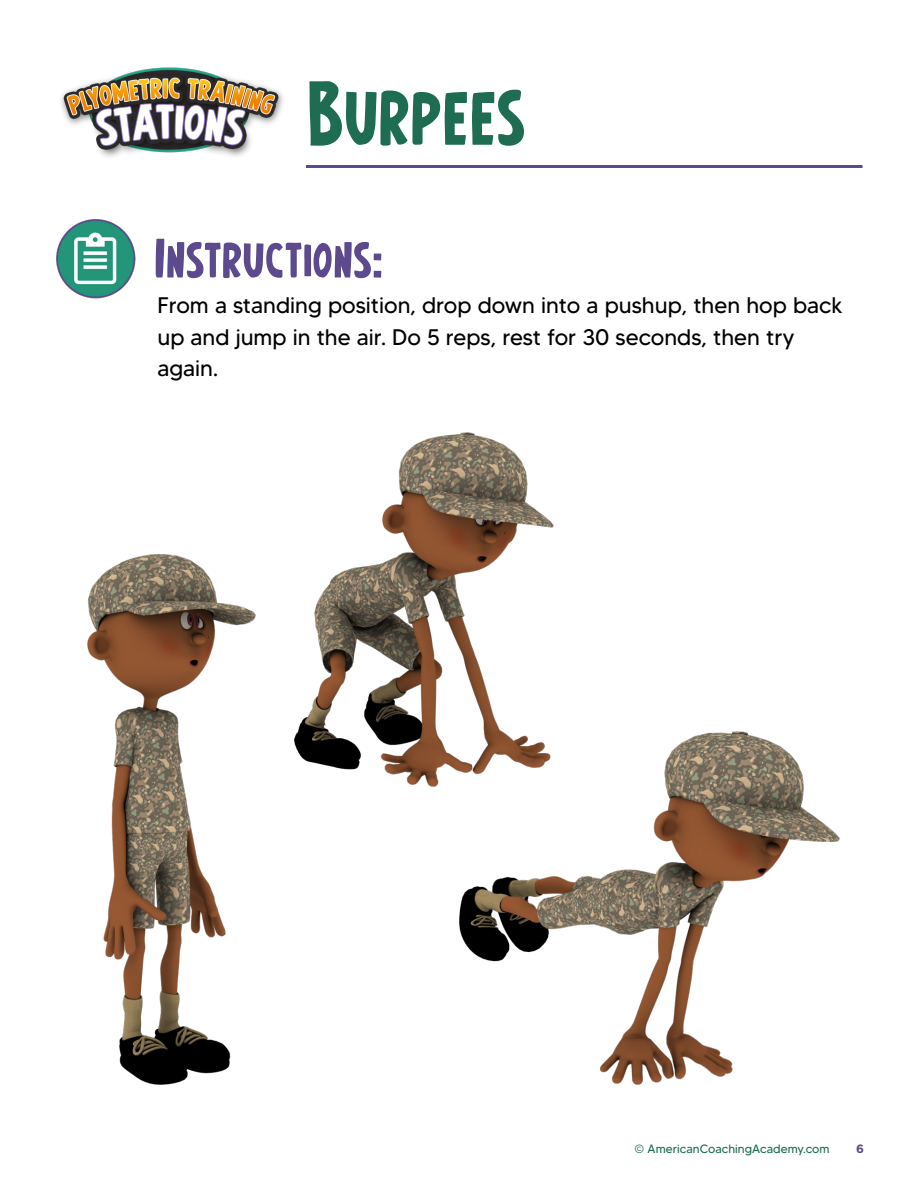
<style>
.page{position:relative;width:918px;height:1188px;background:#fff}
.page>*{position:absolute;margin:0;border:0;box-sizing:border-box;transform-origin:0 0}
.t1{font:700 93px "Earth's Mightiest";letter-spacing:.01em;color:#1e6c51}
.t2{font:700 60px "Earth's Mightiest";letter-spacing:.01em;color:#5c498e}
.t3{font:22.5px/31.5px "MADETOMMY";color:#000}
.t4{font:12px "MADETOMMY";color:#1e6c51}
.t5{font:700 12px "Gotham";color:#5c498e}
</style>
<div class="page">
<img style="left:56px;top:219px;width:79px;height:79px">
<hr style="left:306px;top:165px;width:556px;height:3px;background:#5c498e">
<img style="left:61px;top:67px;width:222px;height:90px">
<img style="left:87px;top:554px;width:168px;height:530px">
<img style="left:294px;top:433px;width:260px;height:354px">
<img style="left:459px;top:731px;width:381px;height:353px">
<p class="t1" style="left:308px;top:59px;width:219px">Burpees</p>
<p class="t2" style="left:154px;top:222px;width:230px">Instructions:</p>
<p class="t3" style="left:158px;top:290px;width:687px">From a standing position, drop down into a pushup, then hop back up and jump in the air. Do 5 reps, rest for 30 seconds, then try again.</p>
<p class="t4" style="left:635px;top:1141px;width:196px">© AmericanCoachingAcademy.com</p>
<p class="t5" style="left:856px;top:1141px;width:9px">6</p>
</div>
